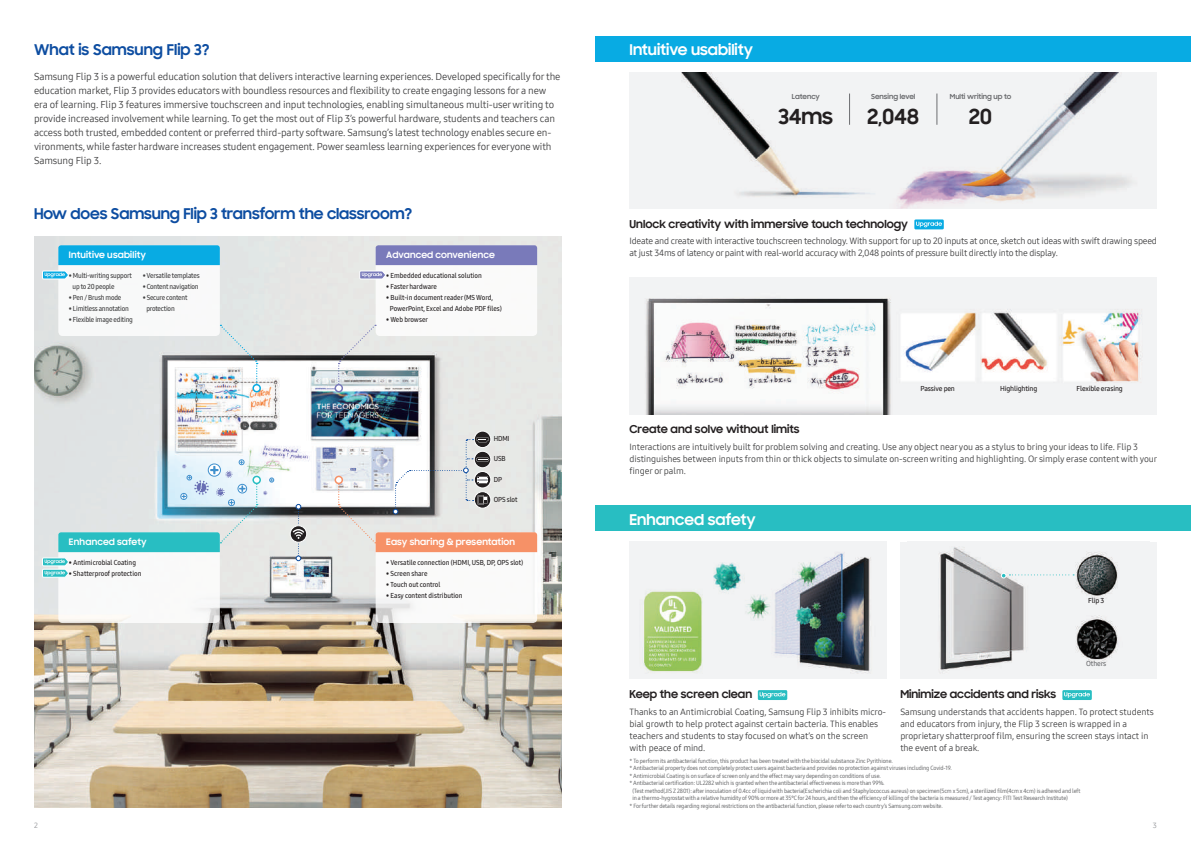
<style>
.page{position:relative;width:1191px;height:842px;background:#fff}
.page>*{position:absolute;margin:0;border:0;box-sizing:border-box;transform-origin:0 0}
.t1{font:700 21px "Samsung Sharp Sans";letter-spacing:-.015em;color:#231f20}
.t2{font:700 15px "Samsung Sharp Sans";letter-spacing:-.01em;color:#0d4da1}
.t3{font:700 15px "Samsung Sharp Sans";color:#fff}
.t4{font:700 11px "Samsung Sharp Sans";color:#231f20}
.t5{font:10px/14px "Samsung One 400";letter-spacing:-.015em;color:#3e3e3f}
.t6{font:9px/12px "Samsung One 400";letter-spacing:-.01em;color:#3e3e3f}
.t7{font:700 9px "Samsung Sharp Sans";letter-spacing:.02em;color:#fff}
.t8{font:7.5px "Samsung One 400";color:#939598}
.t9{font:7px/11px "Samsung One 600 C";color:#231f20}
.t10{font:7px/11px "Samsung One 600 C";letter-spacing:-.025em;color:#3e3e3f}
.t11{font:7px "Samsung One 600";letter-spacing:-.025em;color:#231f20}
.t12{font:700 7px "Samsung Sharp Sans";color:#6c6d70}
.t13{font:7px "Samsung One 600";letter-spacing:-.025em;color:#6c6d70}
.t14{font:6px "Samsung One 400 C";letter-spacing:-.015em;color:#57585a}
</style>
<div class="page">
<img style="left:34px;top:236px;width:527px;height:572px">
<svg style="left:290px;top:526px;width:17px;height:16px"></svg>
<div style="left:290px;top:525px;width:17px;height:17px;border:1px solid #fff;border-radius:50%"></div>
<svg style="left:293px;top:504px;width:11px;height:57px"></svg>
<div style="left:58px;top:245px;width:162px;height:91px;background:#f8f9f9;border-radius:4px"></div>
<div style="left:376px;top:245px;width:161px;height:91px;background:#fff;border-radius:4px"></div>
<div style="left:58px;top:532px;width:162px;height:91px;background:#fff;border-radius:4px"></div>
<div style="left:376px;top:532px;width:161px;height:91px;background:#fff;border-radius:4px"></div>
<svg style="left:220px;top:325px;width:38px;height:64px"></svg>
<svg style="left:337px;top:325px;width:39px;height:64px"></svg>
<div style="left:253px;top:385px;width:7px;height:7px;background:#fff;border-radius:50%"></div>
<div style="left:252px;top:384px;width:9px;height:8px;border:2px solid #08abe3;border-radius:50%"></div>
<div style="left:335px;top:385px;width:7px;height:7px;background:#fff;border-radius:50%"></div>
<div style="left:334px;top:384px;width:9px;height:8px;border:2px solid #797aba;border-radius:50%"></div>
<div style="left:334px;top:476px;width:9px;height:8px;border:2px solid #f69167;border-radius:50%"></div>
<img style="left:629px;top:278px;width:528px;height:136px">
<img style="left:629px;top:72px;width:528px;height:136px">
<hr style="left:849px;top:94px;width:1px;height:31px;background:#6c6d70">
<hr style="left:936px;top:94px;width:1px;height:31px;background:#6c6d70">
<img style="left:629px;top:542px;width:257px;height:136px">
<div style="left:900px;top:542px;width:257px;height:136px;background:#f2f3f4"></div>
<img style="left:939px;top:547px;width:179px;height:124px">
<svg style="left:1000px;top:573px;width:74px;height:5px"></svg>
<div style="left:595px;top:36px;width:596px;height:25px;background:#08abe3"></div>
<div style="left:595px;top:506px;width:596px;height:25px;background:#28bec2"></div>
<div style="left:914px;top:219px;width:29px;height:10px;background:#08abe3"></div>
<svg style="left:916px;top:222px;width:26px;height:5px"></svg>
<div style="left:1062px;top:690px;width:29px;height:10px;background:#28bec2"></div>
<svg style="left:1064px;top:692px;width:26px;height:6px"></svg>
<div style="left:758px;top:690px;width:29px;height:10px;background:#28bec2"></div>
<svg style="left:759px;top:692px;width:26px;height:6px"></svg>
<svg style="left:42px;top:245px;width:178px;height:35px"></svg>
<svg style="left:359px;top:245px;width:178px;height:35px"></svg>
<svg style="left:42px;top:459px;width:232px;height:119px"></svg>
<div style="left:474px;top:431px;width:17px;height:17px;background:#231f20;border-radius:50%"></div>
<div style="left:474px;top:431px;width:17px;height:17px;border:1px solid #fff;border-radius:50%"></div>
<svg style="left:337px;top:437px;width:200px;height:115px"></svg>
<h2 class="t2" style="left:34px;top:38px;width:177px">What is Samsung Flip 3?</h2>
<p class="t5" style="left:34px;top:69px;width:528px">Samsung Flip 3 is a powerful education solution that delivers interactive learning experiences. Developed specifically for the education market, Flip 3 provides educators with boundless resources and flexibility to create engaging lessons for a new era of learning. Flip 3 features immersive touchscreen and input technologies, enabling simultaneous multi-user writing to provide increased involvement while learning. To get the most out of Flip 3’s powerful hardware, students and teachers can access both trusted, embedded content or preferred third-party software. Samsung’s latest technology enables secure en&shy;vironments, while faster hardware increases student engagement. Power seamless learning experiences for everyone with Samsung Flip 3.</p>
<h2 class="t2" style="left:34px;top:202px;width:380px">How does Samsung Flip 3 transform the classroom?</h2>
<h3 class="t7" style="left:69px;top:248px;width:78px">Intuitive usability</h3>
<h3 class="t7" style="left:386px;top:248px;width:110px">Advanced convenience</h3>
<p class="t10" style="left:73px;top:270px;width:61px;text-indent:-4px">• Multi-writing support up to 20 people</p>
<p class="t10" style="left:69px;top:292px;width:54px">• Pen / Brush mode</p>
<p class="t10" style="left:69px;top:303px;width:61px">• Limitless annotation</p>
<p class="t10" style="left:69px;top:314px;width:65px">• Flexible image editing</p>
<p class="t10" style="left:143px;top:270px;width:59px">• Versatile templates</p>
<p class="t10" style="left:143px;top:281px;width:57px">• Content navigation</p>
<p class="t10" style="left:146px;top:292px;width:43px;text-indent:-4px">• Secure content protection</p>
<p class="t9" style="left:386px;top:270px;width:97px">• Embedded educational solution</p>
<p class="t9" style="left:386px;top:281px;width:52px">• Faster hardware</p>
<p class="t9" style="left:390px;top:292px;width:113px;text-indent:-4px">• Built-in document reader (MS Word,<br>PowerPoint, Excel and Adobe PDF files)</p>
<p class="t9" style="left:386px;top:314px;width:43px">• Web browser</p>
<p class="t9" style="left:494px;top:433px;width:17px">HDMI</p>
<p class="t9" style="left:494px;top:474px;width:10px">DP</p>
<p class="t9" style="left:494px;top:494px;width:25px">OPS slot</p>
<p class="t9" style="left:494px;top:453px;width:13px">USB</p>
<h3 class="t7" style="left:69px;top:535px;width:79px">Enhanced safety</h3>
<h3 class="t7" style="left:386px;top:535px;width:130px">Easy sharing &amp; presentation</h3>
<p class="t9" style="left:69px;top:557px;width:69px">• Antimicrobial Coating</p>
<p class="t9" style="left:69px;top:568px;width:74px">• Shatterproof protection</p>
<p class="t9" style="left:386px;top:557px;width:139px">• Versatile connection (HDMI, USB, DP, OPS slot)</p>
<p class="t9" style="left:386px;top:568px;width:43px">• Screen share</p>
<p class="t9" style="left:386px;top:579px;width:56px">• Touch out control</p>
<p class="t9" style="left:386px;top:590px;width:78px">• Easy content distribution</p>
<h2 class="t3" style="left:629px;top:38px;width:125px">Intuitive usability</h2>
<p class="t12" style="left:792px;top:92px;width:29px">Latency</p>
<h1 class="t1" style="left:778px;top:101px;width:56px">34ms</h1>
<p class="t12" style="left:871px;top:92px;width:46px">Sensing level</p>
<p class="t12" style="left:949px;top:92px;width:63px">Multi writing up to</p>
<h1 class="t1" style="left:867px;top:101px;width:54px">2,048</h1>
<h1 class="t1" style="left:969px;top:101px;width:25px">20</h1>
<h3 class="t4" style="left:629px;top:216px;width:280px">Unlock creativity with immersive touch technology</h3>
<p class="t6" style="left:629px;top:235px;width:529px">Ideate and create with interactive touchscreen technology. With support for up to 20 inputs at once, sketch out ideas with swift drawing speed at just 34ms of latency or paint with real-world accuracy with 2,048 points of pressure built directly into the display.</p>
<h3 class="t4" style="left:629px;top:421px;width:172px">Create and solve without limits</h3>
<p class="t11" style="left:920px;top:384px;width:36px">Passive pen</p>
<p class="t11" style="left:1000px;top:384px;width:39px">Highlighting</p>
<p class="t11" style="left:1076px;top:384px;width:48px">Flexible erasing</p>
<p class="t6" style="left:629px;top:441px;width:529px">Interactions are intuitively built for problem solving and creating. Use any object near you as a stylus to bring your ideas to life. Flip 3 distinguishes between inputs from thin or thick objects to simulate on-screen writing and highlighting. Or simply erase content with your finger or palm.</p>
<h2 class="t3" style="left:629px;top:508px;width:128px">Enhanced safety</h2>
<p class="t11" style="left:1088px;top:596px;width:18px">Flip 3</p>
<h3 class="t4" style="left:629px;top:686px;width:124px">Keep the screen clean</h3>
<h3 class="t6" style="left:629px;top:705px;width:258px">Thanks to an Antimicrobial Coating, Samsung Flip 3 inhibits micro&shy;bial growth to help protect against certain bacteria. This enables teachers and students to stay focused on what’s on the screen with peace of mind.</h3>
<h3 class="t4" style="left:900px;top:686px;width:157px">Minimize accidents and risks</h3>
<p class="t13" style="left:1086px;top:659px;width:22px">Others</p>
<h3 class="t6" style="left:900px;top:705px;width:255px">Samsung understands that accidents happen. To protect students and educators from injury, the Flip 3 screen is wrapped in a proprietary shatterproof film, ensuring the screen stays intact in the event of a break.</h3>
<p class="t14" style="left:629px;top:756px;width:265px">* To perform its antibacterial function, this product has been treated with the biocidal substance Zinc Pyrithione.</p>
<p class="t14" style="left:629px;top:764px;width:324px">* Antibacterial property does not completely protect users against bacteria and provides no protection against viruses including Covid-19.</p>
<p class="t14" style="left:629px;top:771px;width:253px">* Antimicrobial Coating is on surface of screen only and the effect may vary depending on conditions of use.</p>
<p class="t14" style="left:629px;top:779px;width:257px">* Antibacterial certification: UL2282 which is granted when the antibacterial effectiveness is more than 99%.</p>
<p class="t14" style="left:632px;top:786px;width:449px">(Test method(JIS Z 2801): after inoculation of 0.4cc of liquid with bacteria(Escherichia coli and Staphylococcus aureus) on specimen(5cm x 5cm), a sterilized film(4cm x 4cm) is adhered and left</p>
<p class="t14" style="left:632px;top:794px;width:437px">in a thermo-hygrostat with a relative humidity of 90% or more at 35°C for 24 hours, and then the efficiency of killing of the bacteria is measured / Test agency: FITI Test Research Institute)</p>
<p class="t14" style="left:629px;top:801px;width:315px">* For further details regarding regional restrictions on the antibacterial function, please refer to each country’s Samsung.com website.</p>
<p class="t8" style="left:34px;top:820px;width:5px">2</p>
<p class="t8" style="left:1152px;top:820px;width:6px">3</p>
</div>
